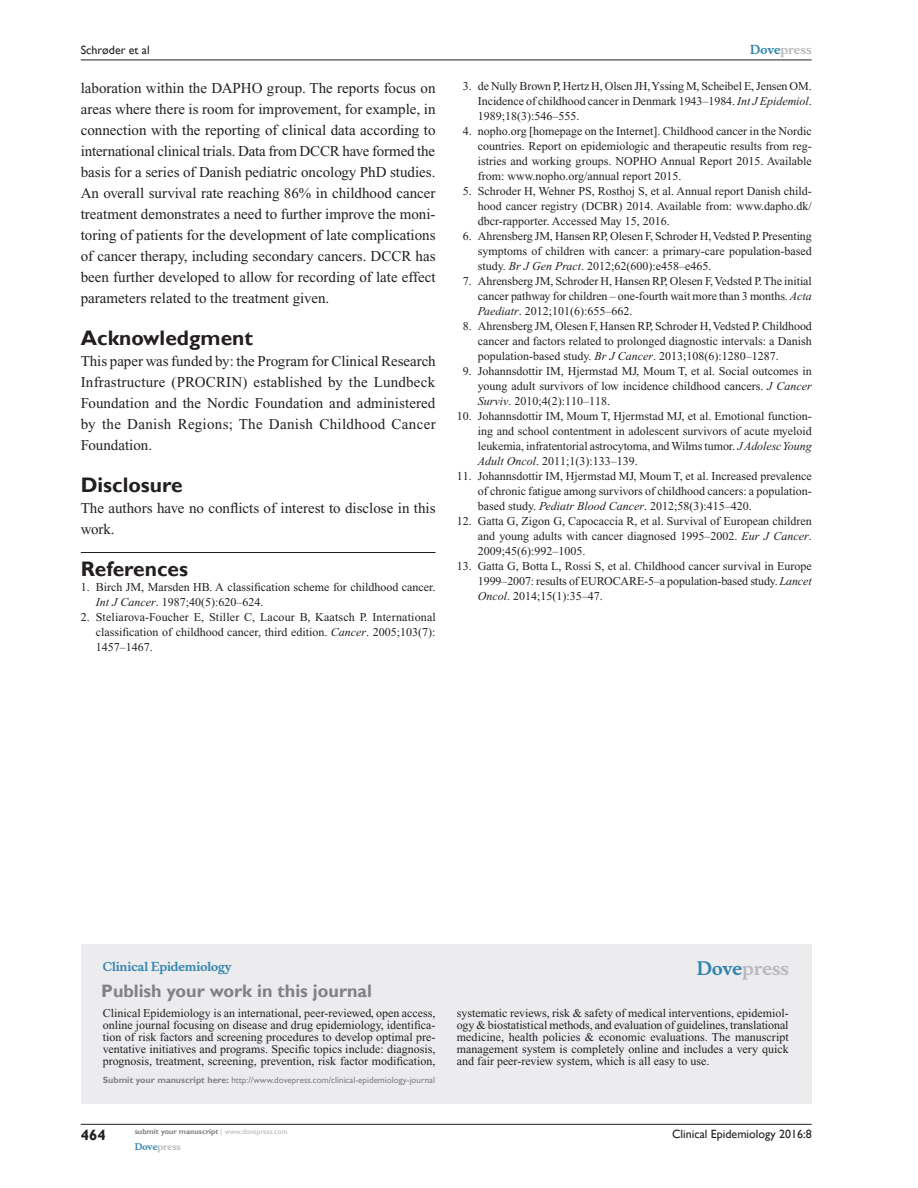
<style>
.page{position:relative;width:918px;height:1188px;background:#fff}
.page>*{position:absolute;margin:0;border:0;box-sizing:border-box;transform-origin:0 0}
.RefH{font:700 21px "Gill Sans";color:#231f20}
.PromBx-H1{font:700 18px "Gill Sans";color:#808285}
.PromBx-Brand{font:700 18px "Musee";color:#b8b9bc}
.TxF{font:15px/21px "Times New Roman";color:#231f20;text-align:justify}
.t1{font:700 15px "Gill Sans";color:#231f20}
.RefNL2{font:12px/15px "Times New Roman";color:#231f20;text-align:justify}
.PromBx-Tx{font:12px/12px "Times New Roman";color:#231f20;text-align:justify}
.RefNL1{font:12px/15px "Times New Roman";color:#231f20}
.t2{font:12px "Gill Sans";color:#231f20}
.PromBx-JrnlName{font:700 12px "Musee";color:#3485ae}
.t3{font:700 12px "Musee";color:#b8b9bc}
.PromBx-SubmitMssWebA{font:9px "Gill Sans";color:#808285}
.t4{font:700 9px "Musee";color:#b8b9bc}
.t5{font:700 7.5px "Gill Sans";color:#808285}
.s1{font-style:italic}
.s2{color:#3485ae}
.s3{font-weight:700}
.s4{font-weight:400;color:#b8b9bc}
</style>
<div class="page">
<hr style="left:81px;top:552px;width:355px;height:1px;background:#231f20">
<div style="left:81px;top:944px;width:731px;height:159px;background:#ececee"></div>
<hr style="left:81px;top:1124px;width:731px;height:1px;background:#231f20">
<hr style="left:81px;top:60px;width:731px;height:1px;background:#231f20">
<p class="t2" style="left:81px;top:43px;width:70px">Schrøder et al</p>
<p class="TxF" style="left:81px;top:77px;width:356px">laboration within the DAPHO group. The reports focus on areas where there is room for improvement, for example, in connection with the reporting of clinical data according to international clinical trials. Data from DCCR have formed the basis for a series of Danish pediatric oncology PhD studies.<br>An overall survival rate reaching 86% in childhood cancer treatment demonstrates a need to further improve the moni&shy;toring of patients for the development of late complications of cancer therapy, including secondary cancers. DCCR has been further developed to allow for recording of late effect parameters related to the treatment given.</p>
<h1 class="RefH" style="left:81px;top:325px;width:174px">Acknowledgment</h1>
<p class="TxF" style="left:81px;top:350px;width:357px">This paper was funded by: the Program for Clinical Research Infrastructure (PROCRIN) established by the Lundbeck Foundation and the Nordic Foundation and administered by the Danish Regions; The Danish Childhood Cancer Foundation.</p>
<h1 class="RefH" style="left:81px;top:472px;width:103px">Disclosure</h1>
<p class="TxF" style="left:81px;top:497px;width:356px">The authors have no conflicts of interest to disclose in this work.</p>
<p class="RefH" style="left:81px;top:556px;width:109px">References</p>
<p class="RefNL1" style="left:96px;top:579px;width:341px;text-indent:-15px">1. Birch JM, Marsden HB. A classification scheme for childhood cancer.<br><span class="s1">Int J Cancer</span>. 1987;40(5):620–624.</p>
<p class="RefNL1" style="left:96px;top:609px;width:342px;text-align:justify;text-indent:-15px">2. Steliarova-Foucher E, Stiller C, Lacour B, Kaatsch P. International classification of childhood cancer, third edition. <span class="s1">Cancer</span>. 2005;103(7):<br>1457–1467.</p>
<p class="t3" style="left:750px;top:43px;width:63px"><span class="s2">Dove</span>press</p>
<p class="RefNL2" style="left:478px;top:79px;width:335px;text-indent:-15px">3. de Nully Brown P, Hertz H, Olsen JH, Yssing M, Scheibel E, Jensen OM.<br>Incidence of childhood cancer in Denmark 1943–1984. <span class="s1">Int J Epidemiol</span>.<br>1989;18(3):546–555.</p>
<p class="RefNL2" style="left:478px;top:124px;width:335px;text-indent:-15px">4. nopho.org [homepage on the Internet]. Childhood cancer in the Nordic countries. Report on epidemiologic and therapeutic results from reg&shy;istries and working groups. NOPHO Annual Report 2015. Available from: www.nopho.org/annual report 2015.</p>
<p class="RefNL2" style="left:478px;top:184px;width:335px;text-indent:-15px">5. Schroder H, Wehner PS, Rosthoj S, et al. Annual report Danish child&shy;hood cancer registry (DCBR) 2014. Available from: www.dapho.dk/ dbcr-rapporter. Accessed May 15, 2016.</p>
<p class="RefNL2" style="left:478px;top:229px;width:335px;text-indent:-15px">6. Ahrensberg JM, Hansen RP, Olesen F, Schroder H, Vedsted P. Presenting symptoms of children with cancer: a primary-care population-based study. <span class="s1">Br J Gen Pract</span>. 2012;62(600):e458–e465.</p>
<p class="RefNL2" style="left:478px;top:274px;width:336px;text-indent:-15px">7. Ahrensberg JM, Schroder H, Hansen RP, Olesen F, Vedsted P. The initial cancer pathway for children – one-fourth wait more than 3 months. <span class="s1">Acta Paediatr</span>. 2012;101(6):655–662.</p>
<p class="RefNL2" style="left:478px;top:319px;width:336px;text-indent:-15px">8. Ahrensberg JM, Olesen F, Hansen RP, Schroder H, Vedsted P. Childhood cancer and factors related to prolonged diagnostic intervals: a Danish population-based study. <span class="s1">Br J Cancer</span>. 2013;108(6):1280–1287.</p>
<p class="RefNL2" style="left:478px;top:364px;width:335px;text-indent:-15px">9. Johannsdottir IM, Hjermstad MJ, Moum T, et al. Social outcomes in young adult survivors of low incidence childhood cancers. <span class="s1">J Cancer Surviv</span>. 2010;4(2):110–118.</p>
<p class="RefNL2" style="left:478px;top:409px;width:335px;text-indent:-21px">10. Johannsdottir IM, Moum T, Hjermstad MJ, et al. Emotional function&shy;ing and school contentment in adolescent survivors of acute myeloid leukemia, infratentorial astrocytoma, and Wilms tumor. <span class="s1">J Adolesc Young Adult Oncol</span>. 2011;1(3):133–139.</p>
<p class="RefNL2" style="left:478px;top:469px;width:335px;text-indent:-21px">11. Johannsdottir IM, Hjermstad MJ, Moum T, et al. Increased prevalence of chronic fatigue among survivors of childhood cancers: a population&shy;based study. <span class="s1">Pediatr Blood Cancer</span>. 2012;58(3):415–420.</p>
<p class="RefNL2" style="left:478px;top:514px;width:335px;text-indent:-21px">12. Gatta G, Zigon G, Capocaccia R, et al. Survival of European children and young adults with cancer diagnosed 1995–2002. <span class="s1">Eur J Cancer</span>.<br>2009;45(6):992–1005.</p>
<p class="RefNL2" style="left:478px;top:559px;width:335px;text-indent:-21px">13. Gatta G, Botta L, Rossi S, et al. Childhood cancer survival in Europe 1999–2007: results of EUROCARE-5–a population-based study. <span class="s1">Lancet Oncol</span>. 2014;15(1):35–47.</p>
<p class="PromBx-JrnlName" style="left:103px;top:959px;width:130px">Clinical Epidemiology</p>
<p class="PromBx-H1" style="left:101px;top:980px;width:272px">Publish your work in this journal</p>
<p class="PromBx-Brand" style="left:697px;top:958px;width:94px"><span class="s2">Dove</span>press</p>
<p class="PromBx-Tx" style="left:103px;top:1007px;width:334px">Clinical Epidemiology is an international, peer-reviewed, open access, online journal focusing on disease and drug epidemiology, identifica&shy;tion of risk factors and screening procedures to develop optimal pre&shy;ventative initiatives and programs. Specific topics include: diagnosis, prognosis, treatment, screening, prevention, risk factor modification,</p>
<p class="PromBx-Tx" style="left:457px;top:1007px;width:333px">systematic reviews, risk &amp; safety of medical interventions, epidemiol&shy;ogy &amp; biostatistical methods, and evaluation of guidelines, translational medicine, health policies &amp; economic evaluations. The manuscript management system is completely online and includes a very quick and fair peer-review system, which is all easy to use.</p>
<p class="PromBx-SubmitMssWebA" style="left:103px;top:1075px;width:334px"><span class="s3">Submit your manuscript here:</span> http://www.dovepress.com/clinical-epidemiology-journal</p>
<p class="t1" style="left:81px;top:1126px;width:26px">464</p>
<p class="t5" style="left:135px;top:1127px;width:154px">submit your manuscript <span class="s4">| www.dovepress.com</span></p>
<p class="t4" style="left:135px;top:1141px;width:48px"><span class="s2">Dove</span>press</p>
<p class="t2" style="left:672px;top:1127px;width:141px">Clinical Epidemiology 2016:8</p>
</div>
